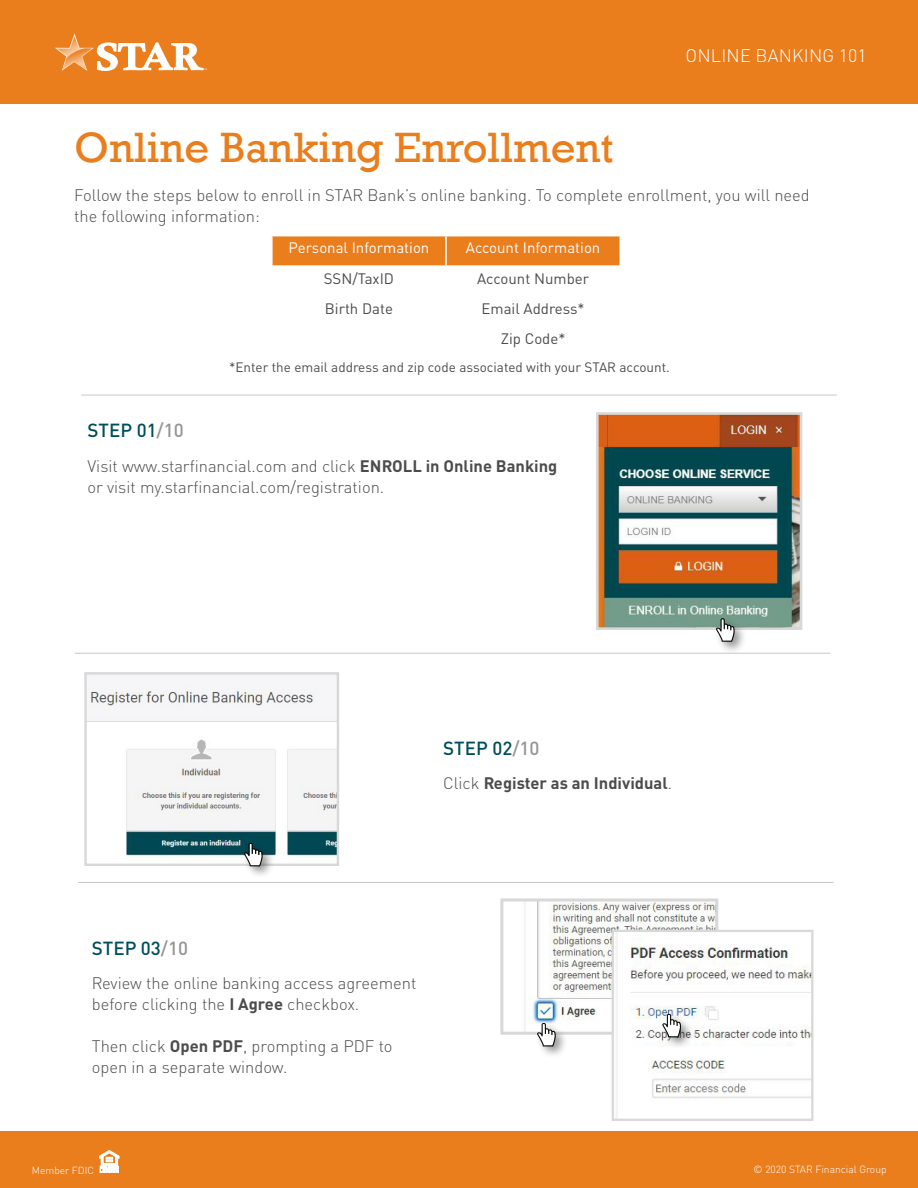
<style>
.page{position:relative;width:918px;height:1188px;background:#fff}
.page>*{position:absolute;margin:0;border:0;box-sizing:border-box;transform-origin:0 0}
.t1{font:43.5px "Rockwell";color:#ea7e1d}
.t2{font:500 18.75px "DIN Pro";color:#004e59}
.t3{font:300 18px "DIN Pro";letter-spacing:.01em;color:#fff}
.t4{font:300 16.5px/21px "DIN Pro";color:#4b4c4d}
.t5{font:700 16.5px "DIN Pro";color:#4b4c4d}
.t6{font:15px "DIN Pro";color:#4b4c4d}
.t7{font:15px "DIN Pro";color:#fff}
.t8{font:13.5px "DIN Pro";color:#4b4c4d}
.t9{font:300 10.35px "DIN Pro";color:#fff}
.t10{font:300 10.2px "DIN Pro";color:#fff}
.s1{color:#939598}
.s2{font-weight:700}
.s3{font-weight:300}
</style>
<div class="page">
<div style="left:0;top:0;width:918px;height:104px;background:#ea7e1d"></div>
<div style="left:0;top:1132px;width:918px;height:56px;background:#ea7e1d"></div>
<svg style="left:55px;top:33px;width:152px;height:38px"></svg>
<svg style="left:99px;top:1150px;width:20px;height:23px"></svg>
<img style="left:600px;top:416px;width:198px;height:210px">
<div style="left:596px;top:412px;width:206px;height:218px;border:3px solid #d8d8d8"></div>
<div style="left:714px;top:616px;width:33px;height:38px;background:#231f20;opacity:.45"></div>
<svg style="left:716px;top:618px;width:19px;height:24px"></svg>
<img style="left:87px;top:675px;width:249px;height:181px">
<div style="left:84px;top:672px;width:255px;height:194px;border:2px solid #d8d8d8"></div>
<div style="left:242px;top:840px;width:33px;height:39px;background:#231f20;opacity:.45"></div>
<svg style="left:244px;top:843px;width:19px;height:23px"></svg>
<img style="left:524px;top:902px;width:190px;height:129px">
<div style="left:500px;top:898px;width:218px;height:137px;border:3px solid #d8d8d8"></div>
<div style="left:535px;top:1020px;width:33px;height:39px;background:#231f20;opacity:.45"></div>
<svg style="left:537px;top:1023px;width:19px;height:23px"></svg>
<img style="left:615px;top:933px;width:195px;height:185px">
<div style="left:612px;top:930px;width:201px;height:191px;border:2px solid #d8d8d8"></div>
<div style="left:660px;top:1011px;width:33px;height:39px;background:#231f20;opacity:.45"></div>
<svg style="left:662px;top:1014px;width:19px;height:23px"></svg>
<svg style="left:272px;top:236px;width:349px;height:30px;background:#ea8327"></svg>
<hr style="left:81px;top:395px;width:756px;height:1px;background:#c5c6c8">
<hr style="left:75px;top:653px;width:755px;height:1px;background:#c5c6c8">
<hr style="left:78px;top:882px;width:756px;height:1px;background:#c5c6c8">
<p class="t1" style="left:74px;top:123px;width:541px">Online Banking Enrollment</p>
<p class="t3" style="left:686px;top:41px;width:183px">ONLINE BANKING 101</p>
<p class="t4" style="left:74px;top:183px;width:737px">Follow the steps below to enroll in STAR Bank’s online banking. To complete enrollment, you will need the following information:</p>
<p class="t7" style="left:288px;top:236px;width:142px">Personal Information</p>
<p class="t7" style="left:466px;top:236px;width:136px">Account Information</p>
<p class="t6" style="left:324px;top:266px;width:72px">SSN/TaxID</p>
<p class="t6" style="left:477px;top:266px;width:113px">Account Number</p>
<p class="t6" style="left:325px;top:297px;width:70px">Birth Date</p>
<p class="t6" style="left:482px;top:297px;width:105px">Email Address*</p>
<p class="t6" style="left:501px;top:327px;width:66px">Zip Code*</p>
<p class="t8" style="left:229px;top:356px;width:442px">*Enter the email address and zip code associated with your STAR account.</p>
<p class="t2" style="left:88px;top:415px;width:98px">STEP 01<span class="s1">/10</span></p>
<p class="t4" style="left:88px;top:454px;width:471px">Visit www.starfinancial.com and click <span class="s2">ENROLL in Online Banking </span>or visit my.starfinancial.com/registration.</p>
<p class="t2" style="left:443px;top:733px;width:98px">STEP 02<span class="s1">/10</span></p>
<p class="t5" style="left:443px;top:770px;width:230px"><span class="s3">Click</span> Register as an Individual<span class="s3">.</span></p>
<p class="t2" style="left:92px;top:933px;width:98px">STEP 03<span class="s1">/10</span></p>
<p class="t4" style="left:92px;top:972px;width:326px">Review the online banking access agreement before clicking the <span class="s2">I Agree</span> checkbox.</p>
<p class="t4" style="left:92px;top:1035px;width:302px">Then click <span class="s2">Open PDF</span>, prompting a PDF to open in a separate window.</p>
<p class="t10" style="left:32px;top:1162px;width:64px">Member FDIC</p>
<p class="t9" style="left:754px;top:1162px;width:135px">© 2020 STAR Financial Group</p>
</div>
